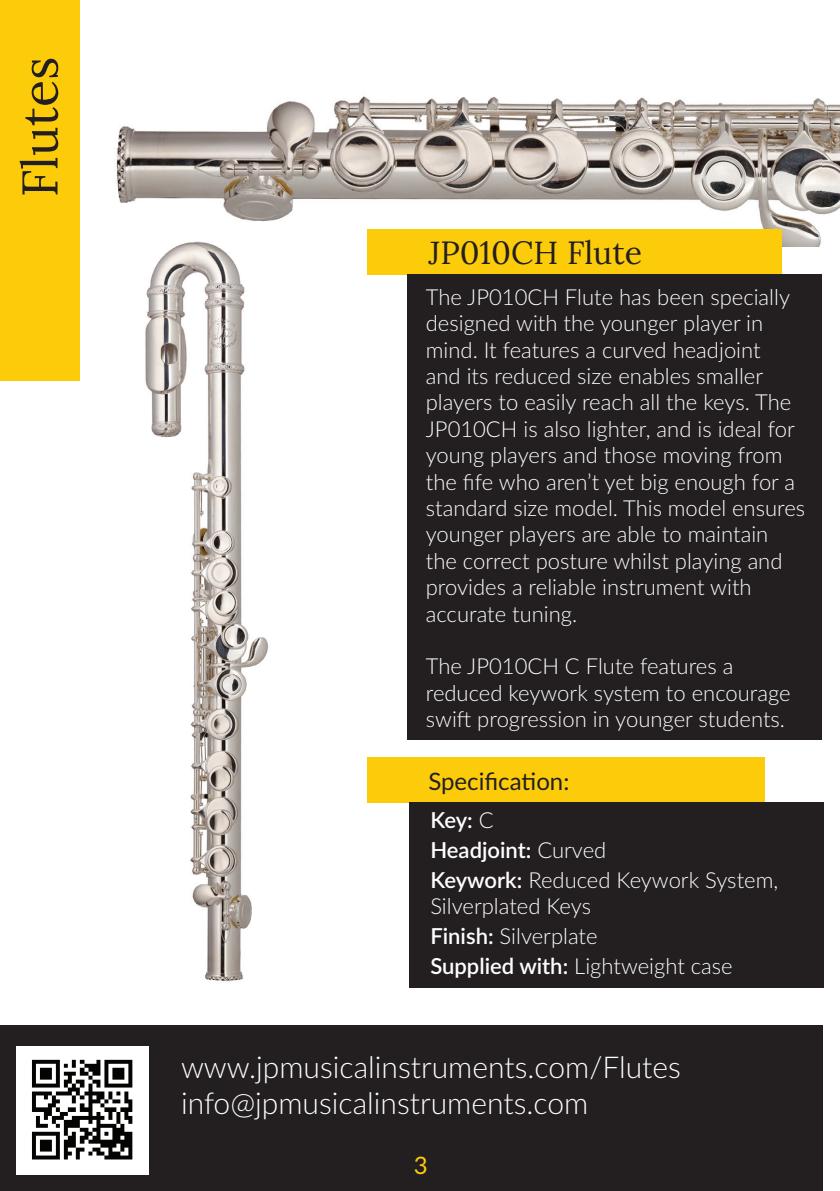
<style>
.page{position:relative;width:840px;height:1191px;background:#fff}
.page>*{position:absolute;margin:0;border:0;box-sizing:border-box;transform-origin:0 0}
.t1{font:50px "Lora";color:#231f20}
.t2{font:32px "Lora";color:#231f20}
.t3{font:300 30px/36px "Lato";color:#fff}
.t4{font:24px "Lato";color:#231f20}
.t5{font:24px "Lato";color:#fccc0a}
.t6{font:300 22px/26.4px "Lato";color:#fff}
.s1{font-weight:600}
</style>
<div class="page">
<img style="left:79px;top:17px;width:760px;height:229px">
<div style="left:0;top:1025px;width:822px;height:166px;background:#231f20"></div>
<img style="left:16px;top:1046px;width:132px;height:128px">
<img style="left:0;top:236px;width:285px;height:745px">
<div style="left:367px;top:229px;width:414px;height:46px;background:#fccc0a"></div>
<div style="left:407px;top:275px;width:414px;height:464px;background:#231f20"></div>
<div style="left:367px;top:757px;width:397px;height:46px;background:#fccc0a"></div>
<div style="left:409px;top:802px;width:414px;height:186px;background:#231f20"></div>
<img style="left:822px;top:17px;width:17px;height:190px">
<div style="left:0;top:0;width:79px;height:380px;background:#fccc0a"></div>
<h1 class="t1" style="left:2px;top:197px;width:142px;rotate:-90deg">Flutes</h1>
<h2 class="t2" style="left:428px;top:228px;width:215px">JP010CH Flute</h2>
<p class="t6" style="left:425px;top:283px;width:380px">The JP010CH Flute has been specially designed with the younger player in mind. It features a curved headjoint<br>and its reduced size enables smaller players to easily reach all the keys. The JP010CH is also lighter, and is ideal for young players and those moving from the fife who aren’t yet big enough for a standard size model. This model ensures younger players are able to maintain<br>the correct posture whilst playing and provides a reliable instrument with accurate tuning.</p>
<p class="t6" style="left:425px;top:652px;width:366px">The JP010CH C Flute features a reduced keywork system to encourage swift progression in younger students.</p>
<p class="t4" style="left:428px;top:764px;width:142px">Specification:</p>
<p class="t6" style="left:430px;top:804px;width:349px;line-height:30px"><span class="s1">Key:</span> C<br><span class="s1">Headjoint:</span> Curved<br><span class="s1">Keywork:</span> Reduced Keywork System,</p>
<p class="t6" style="left:430px;top:890px;width:304px;line-height:30px">Silverplated Keys<br><span class="s1">Finish:</span> Silverplate<br><span class="s1">Supplied with:</span> Lightweight case</p>
<h3 class="t3" style="left:181px;top:1047px;width:501px">www.jpmusicalinstruments.com/Flutes info@jpmusicalinstruments.com</h3>
<p class="t5" style="left:413px;top:1148px;width:15px">3</p>
</div>
